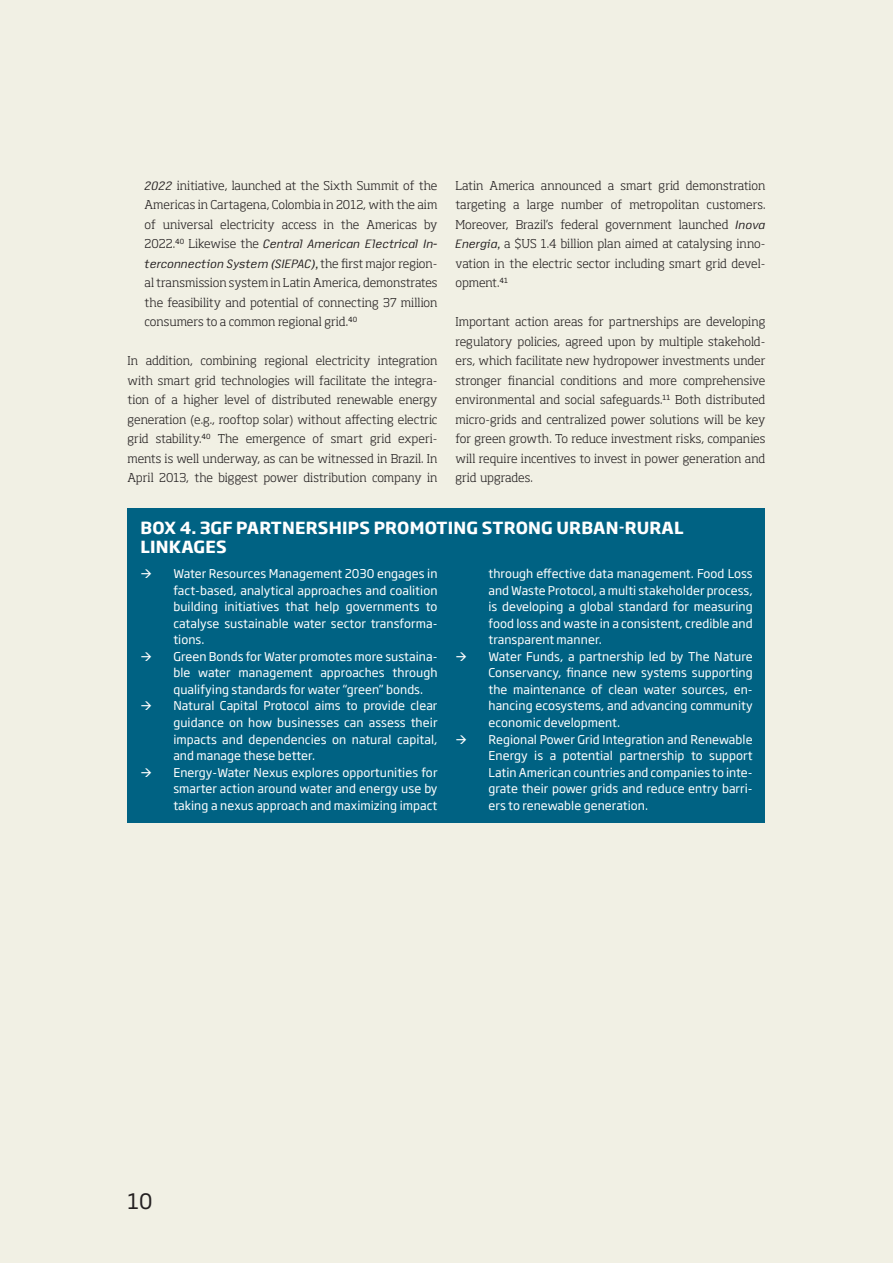
<style>
.page{position:relative;width:893px;height:1263px;background:#f1f0e4}
.page>*{position:absolute;margin:0;border:0;box-sizing:border-box;transform-origin:0 0}
.t1{font:21px "Soho Gothic Std";color:#231f20}
.t2{font:700 16.5px/19.5px "Soho Gothic Std";letter-spacing:.015em;color:#fff}
.t3{font:300 12px/19.5px "Soho Pro";color:#231f20;text-align:justify}
.t4{font:12px/16.5px "Soho Gothic Std";letter-spacing:.005em;color:#fff;text-align:justify}
.t5{font:italic 12px/19.5px "Access";letter-spacing:.005em;color:#231f20}
.s1{font-family:"Access";font-weight:400;font-style:italic}
.s2{font-family:"Soho Pro";font-weight:300;font-style:normal}
</style>
<div class="page">
<div style="left:128px;top:508px;width:637px;height:314px;background:#006283"></div>
<p class="t3" style="left:145px;top:174px;width:294px"><span class="s1">2022</span> initiative, launched at the Sixth Summit of the Americas in Cartagena, Colombia in 2012, with the aim of universal electricity access in the Americas by</p>
<p class="t5" style="left:145px;top:234px;width:294px"><span class="s2">2022.</span><sup>40</sup> <span class="s2">Likewise the</span> Central American Electrical In&shy;terconnection System (SIEPAC), <span class="s2">the first major region-</span></p>
<p class="t3" style="left:145px;top:272px;width:294px">al transmission system in Latin America, demonstrates the feasibility and potential of connecting 37 million consumers to a common regional grid.<sup>40</sup></p>
<p class="t3" style="left:128px;top:350px;width:311px">In addition, combining regional electricity integration with smart grid technologies will facilitate the integra&shy;tion of a higher level of distributed renewable energy generation (e.g., rooftop solar) without affecting electric grid stability.<sup>40</sup> The emergence of smart grid experi&shy;ments is well underway, as can be witnessed in Brazil. In April 2013, the biggest power distribution company in</p>
<p class="t3" style="left:455px;top:174px;width:311px">Latin America announced a smart grid demonstration targeting a large number of metropolitan customers.<br>Moreover, Brazil’s federal government launched <span class="s1">Inova Energia,</span> a $US 1.4 billion plan aimed at catalysing inno&shy;vation in the electric sector including smart grid devel&shy;opment.<sup>41</sup></p>
<p class="t3" style="left:455px;top:311px;width:311px">Important action areas for partnerships are developing regulatory policies, agreed upon by multiple stakehold&shy;ers, which facilitate new hydropower investments under stronger financial conditions and more comprehensive environmental and social safeguards.<sup>11</sup> Both distributed micro-grids and centralized power solutions will be key for green growth. To reduce investment risks, companies will require incentives to invest in power generation and grid upgrades.</p>
<h2 class="t2" style="left:140px;top:518px;width:545px">BOX 4. 3GF PARTNERSHIPS PROMOTING STRONG URBAN-RURAL<br>LINKAGES</h2>
<p class="t4" style="left:173px;top:566px;width:266px;text-indent:-33px">→ Water Resources Management 2030 engages in fact-based, analytical approaches and coalition building initiatives that help governments to catalyse sustainable water sector transforma&shy;tions.</p>
<p class="t4" style="left:173px;top:648px;width:266px;text-indent:-33px">→ Green Bonds for Water promotes more sustaina&shy;ble water management approaches through qualifying standards for water “green” bonds.</p>
<p class="t4" style="left:173px;top:698px;width:266px;text-indent:-33px">→ Natural Capital Protocol aims to provide clear guidance on how businesses can assess their impacts and dependencies on natural capital, and manage these better.</p>
<p class="t4" style="left:173px;top:764px;width:266px;text-indent:-33px">→ Energy-Water Nexus explores opportunities for smarter action around water and energy use by taking a nexus approach and maximizing impact</p>
<p class="t4" style="left:488px;top:566px;width:266px">through effective data management. Food Loss and Waste Protocol, a multi stakeholder process, is developing a global standard for measuring food loss and waste in a consistent, credible and transparent manner.</p>
<p class="t4" style="left:488px;top:648px;width:266px;text-indent:-33px">→ Water Funds, a partnership led by The Nature Conservancy, finance new systems supporting the maintenance of clean water sources, en&shy;hancing ecosystems, and advancing community economic development.</p>
<p class="t4" style="left:488px;top:731px;width:266px;text-indent:-33px">→ Regional Power Grid Integration and Renewable Energy is a potential partnership to support Latin American countries and companies to inte&shy;grate their power grids and reduce entry barri&shy;ers to renewable generation.</p>
<h1 class="t1" style="left:128px;top:1188px;width:27px">10</h1>
</div>
